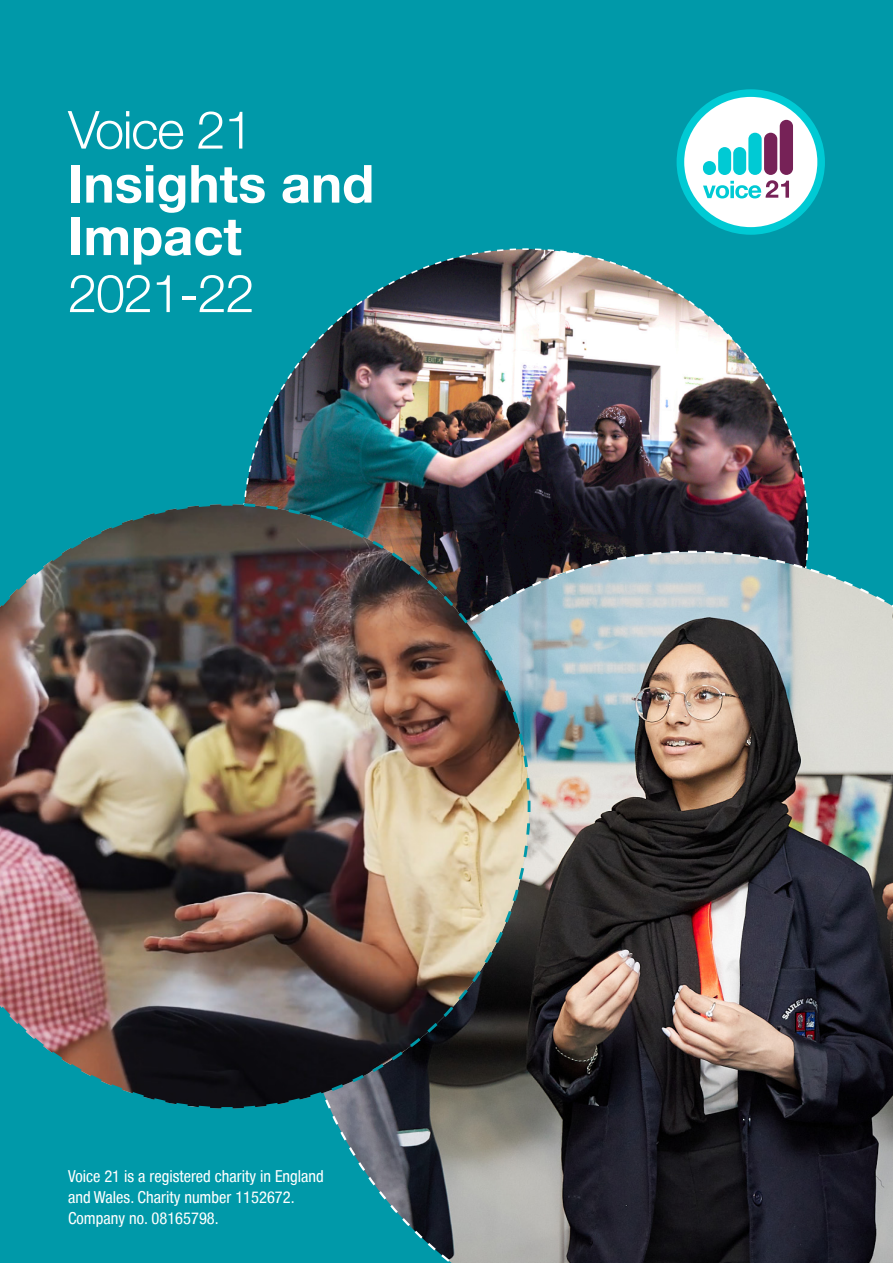
<style>
.page{position:relative;width:893px;height:1263px;background:#0099a9}
.page>*{position:absolute;margin:0;border:0;box-sizing:border-box;transform-origin:0 0}
.Heading_1{font:700 52.5px/53.2px "Helvetica Neue";color:#fff}
.Heading_1-2{font:300 52.5px "Helvetica Neue";letter-spacing:-.025em;color:#fff}
.t1{font:condensed 16.5px/21px "Helvetica Neue Condensed";color:#fff}
.s1{font-weight:300}
</style>
<div class="page">
<img style="left:244px;top:248px;width:565px;height:302px">
<img style="left:331px;top:550px;width:562px;height:713px">
<img style="left:0;top:501px;width:532px;height:610px">
<svg style="left:677px;top:89px;width:148px;height:146px"></svg>
<p class="Heading_1" style="left:68px;top:105px;width:308px"><span class="s1">Voice 21<br></span>Insights and<br>Impact</p>
<p class="Heading_1-2" style="left:68px;top:251px;width:188px">2021-22</p>
<p class="t1" style="left:68px;top:1166px;width:257px">Voice 21 is a registered charity in England and Wales. Charity number 1152672.<br>Company no. 08165798.</p>
</div>
